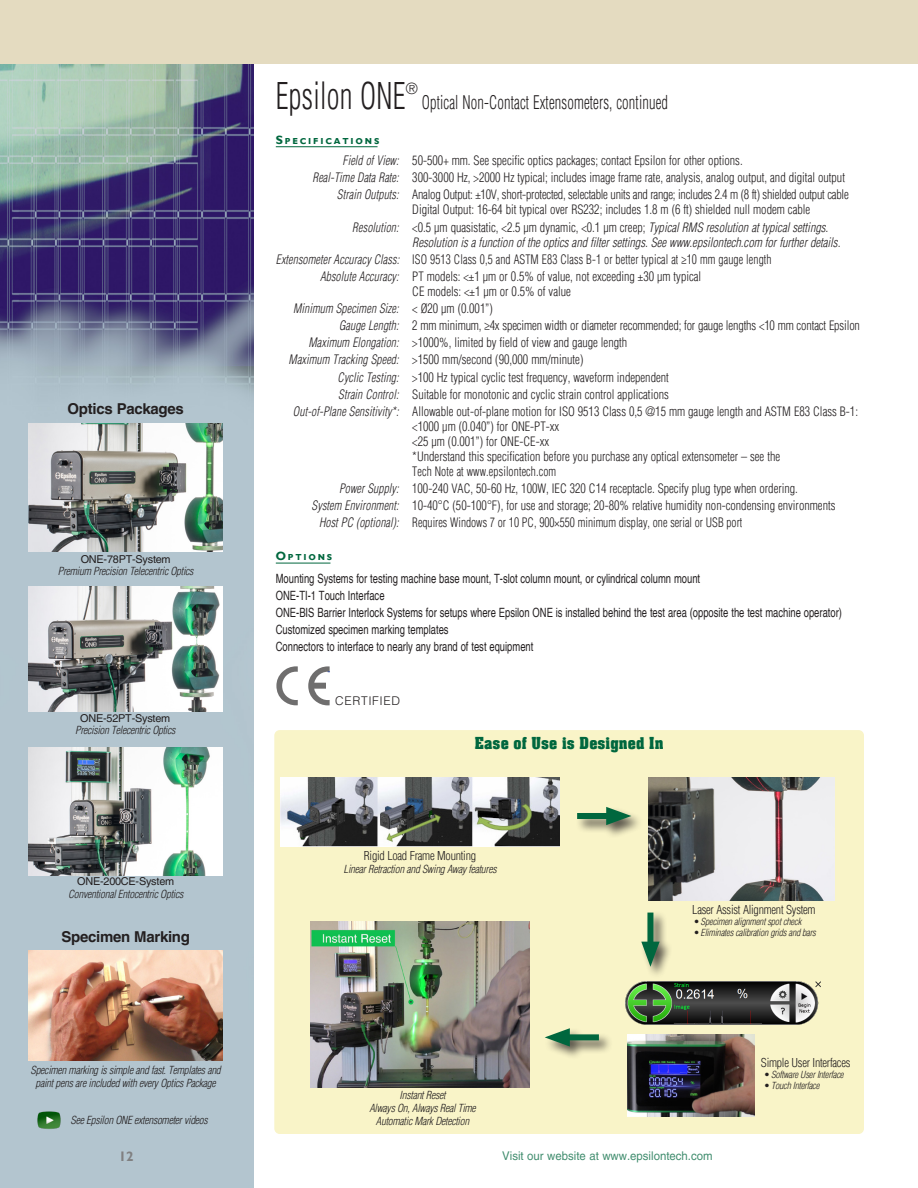
<style>
.page{position:relative;width:918px;height:1188px;background:#fff}
.page>*{position:absolute;margin:0;border:0;box-sizing:border-box;transform-origin:0 0}
.t1{font:300 condensed 36px "Helvetica LT Pro";letter-spacing:.01em;color:#231f20;scale:.8 1}
.t2{font:300 condensed 18.3px "Helvetica LT Pro";letter-spacing:.01em;color:#231f20;scale:.8 1}
.boxed_body_heads{font:700 18px "Aachen Pro";letter-spacing:.005em;color:#00673e;scale:.9 1}
.captions{font:700 15px "Helvetica LT Pro";letter-spacing:-.02em;color:#231f20}
.t3{font:300 condensed 15px "Helvetica LT Pro";color:#231f20}
.t4{font:700 13.5px "Gill Sans MT Pro";color:#808081}
.options_body{font:condensed 12.75px "Helvetica LT Pro";color:#231f20;scale:.9 1}
.spec_category_head{font:300 condensed 12.75px "Helvetica LT Pro";letter-spacing:.01em;color:#231f20;scale:.9 1}
.spec_category_head-2{font:italic 300 condensed 12.75px "Helvetica LT Pro";letter-spacing:.01em;color:#231f20;scale:.9 1}
.spec_category_head-3{font:300 condensed 12.6px/15px "Helvetica LT Pro";color:#231f20;scale:.96 1}
.spec_category_head-4{font:300 condensed 12.6px/15px "Helvetica LT Pro";letter-spacing:-.02em;color:#231f20;scale:.96 1}
.spec_category_head-5{font:italic 300 condensed 12.6px/15px "Helvetica LT Pro";color:#231f20;scale:.96 1}
.captions-2{font:300 condensed 12px "Helvetica LT Pro";letter-spacing:-.02em;color:#231f20}
.t5{font:12px "Helvetica LT Pro";color:#00673e;scale:.95 1}
.spec_heads{font:700 12px "Gill Sans MT Pro";letter-spacing:.15em;color:#00673e}
.t6{font:300 12px "Helvetica LT Pro";letter-spacing:.05em;color:#231f20}
.captions-3{font:italic 300 condensed 10.8px/12.3px "Helvetica LT Pro";letter-spacing:-.02em;color:#231f20;text-align:center}
.captions-4{font:10.8px "Helvetica LT Pro";letter-spacing:-.02em;color:#231f20}
.t7{font:italic 300 condensed 9.6px "Helvetica LT Pro";letter-spacing:-.02em;color:#231f20}
.s1{font-style:italic;font-size:12.75px}
.s2{font-size:12.75px}
.s3{font-style:normal}
.s4{font-style:italic}
.s5{font-style:normal;font-size:12.6px}
</style>
<div class="page">
<img style="left:0;top:64px;width:254px;height:1124px">
<img style="left:29px;top:951px;width:194px;height:109px">
<div style="left:0;top:0;width:918px;height:64px;background:#e4dbc0"></div>
<img style="left:38px;top:1111px;width:23px;height:18px">
<hr style="left:276px;top:146px;width:102px;height:1px;background:#00673e">
<hr style="left:276px;top:563px;width:54px;height:1px;background:#00673e">
<svg style="left:276px;top:666px;width:22px;height:39px"></svg>
<svg style="left:308px;top:666px;width:22px;height:39px"></svg>
<div style="left:274px;top:730px;width:590px;height:404px;background:#f9f4c8;border-radius:5px"></div>
<img style="left:311px;top:921px;width:218px;height:167px">
<img style="left:280px;top:778px;width:280px;height:68px">
<img style="left:649px;top:778px;width:185px;height:122px">
<img style="left:627px;top:1035px;width:128px;height:82px">
<img style="left:626px;top:981px;width:194px;height:44px">
<div style="left:576px;top:806px;width:68px;height:33px;background:#231f20;opacity:.75"></div>
<div style="left:577px;top:813px;width:40px;height:6px;background:#00673e"></div>
<svg style="left:606px;top:807px;width:25px;height:18px"></svg>
<div style="left:640px;top:911px;width:33px;height:69px;background:#231f20;opacity:.75"></div>
<div style="left:647px;top:913px;width:6px;height:39px;background:#00673e"></div>
<svg style="left:641px;top:942px;width:19px;height:25px"></svg>
<div style="left:544px;top:1027px;width:69px;height:33px;background:#231f20;opacity:.75"></div>
<div style="left:559px;top:1034px;width:40px;height:6px;background:#00673e"></div>
<svg style="left:545px;top:1028px;width:25px;height:19px"></svg>
<img style="left:29px;top:423px;width:194px;height:129px">
<img style="left:29px;top:747px;width:194px;height:128px">
<img style="left:29px;top:586px;width:194px;height:125px">
<p class="captions" style="left:68px;top:400px;width:118px">Optics Packages</p>
<p class="captions-4" style="left:81px;top:553px;width:92px">ONE-78PT-System</p>
<p class="captions-3" style="left:58px;top:565px;width:137px">Premium Precision Telecentric Optics</p>
<p class="captions-4" style="left:80px;top:712px;width:92px">ONE-52PT-System</p>
<p class="captions-3" style="left:75px;top:724px;width:102px">Precision Telecentric Optics</p>
<p class="captions-4" style="left:77px;top:875px;width:99px">ONE-200CE-System</p>
<p class="captions-3" style="left:68px;top:887px;width:117px">Conventional Entocentric Optics</p>
<p class="captions" style="left:61px;top:927px;width:130px">Specimen Marking</p>
<p class="captions-3" style="left:30px;top:1064px;width:192px">Specimen marking is simple and fast. Templates and paint pens are included with every Optics Package</p>
<p class="captions-3" style="left:70px;top:1113px;width:139px">See Epsilon ONE extensometer videos</p>
<p class="t4" style="left:119px;top:1148px;width:16px">12</p>
<p class="t1" style="left:276px;top:74px;width:164px">Epsilon ONE</p>
<p class="t3" style="left:406px;top:79px;width:13px">®</p>
<p class="t2" style="left:422px;top:91px;width:310px">Optical Non-Contact Extensometers, continued</p>
<p class="spec_heads" style="left:276px;top:132px;width:105px">Specifications</p>
<p class="spec_category_head-3" style="left:343px;top:153px;width:418px"><span class="s1">Field of View:</span> 50-500+ mm. See specific optics packages; contact Epsilon for other options.</p>
<p class="spec_category_head-3" style="left:313px;top:170px;width:556px"><span class="s1">Real-Time Data Rate:</span> 300-3000 Hz, &gt;2000 Hz typical; includes image frame rate, analysis, analog output, and digital output</p>
<p class="spec_category_head-4" style="left:412px;top:187px;width:456px;text-indent:-75px"><span class="s1">Strain Outputs:</span> Analog Output: ±10V, short-protected, selectable units and range; includes 2.4 m (8 ft) shielded output cable<br>Digital Output: 16-64 bit typical over RS232; includes 1.8 m (6 ft) shielded null modem cable</p>
<p class="spec_category_head-5" style="left:412px;top:219px;width:447px;text-indent:-60px"><span class="s2">Resolution:</span> <span class="s3">&lt;0.5 µm quasistatic, &lt;2.5 µm dynamic, &lt;0.1 µm creep;</span> Typical RMS resolution at typical settings.<br>Resolution is a function of the optics and filter settings. See www.epsilontech.com for further details.</p>
<p class="spec_category_head" style="left:276px;top:251px;width:552px"><span class="s4">Extensometer Accuracy Class:</span> ISO 9513 Class 0,5 and ASTM E83 Class B-1 or better typical at ≥10 mm gauge length</p>
<p class="spec_category_head-3" style="left:412px;top:269px;width:303px;text-indent:-92px"><span class="s1">Absolute Accuracy:</span> PT models: &lt;±1 µm or 0.5% of value, not exceeding ±30 µm typical<br>CE models: &lt;±1 µm or 0.5% of value</p>
<p class="spec_category_head-2" style="left:293px;top:300px;width:223px">Minimum Specimen Size: <span class="s5">&lt; Ø20 μm (0.001”)</span></p>
<p class="spec_category_head-3" style="left:339px;top:318px;width:544px"><span class="s1">Gauge Length:</span> 2 mm minimum, ≥4x specimen width or diameter recommended; for gauge lengths &lt;10 mm contact Epsilon</p>
<p class="spec_category_head-3" style="left:308px;top:335px;width:334px"><span class="s1">Maximum Elongation:</span> &gt;1000%, limited by field of view and gauge length</p>
<p class="spec_category_head-3" style="left:289px;top:352px;width:309px"><span class="s1">Maximum Tracking Speed:</span> &gt;1500 mm/second (90,000 mm/minute)</p>
<p class="spec_category_head-3" style="left:338px;top:369px;width:347px"><span class="s1">Cyclic Testing:</span> &gt;100 Hz typical cyclic test frequency, waveform independent</p>
<p class="spec_category_head-3" style="left:338px;top:387px;width:346px"><span class="s1">Strain Control:</span> Suitable for monotonic and cyclic strain control applications</p>
<p class="spec_category_head-3" style="left:412px;top:404px;width:466px;text-indent:-119px"><span class="s1">Out-of-Plane Sensitivity*:</span> Allowable out-of-plane motion for ISO 9513 Class 0,5 @15 mm gauge length and ASTM E83 Class B-1: &lt;1000 µm (0.040”) for ONE-PT-xx<br>&lt;25 µm (0.001”) for ONE-CE-xx<br>*Understand this specification before you purchase any optical extensometer – see the</p>
<p class="spec_category_head" style="left:412px;top:463px;width:161px">Tech Note at www.epsilontech.com</p>
<p class="spec_category_head-3" style="left:339px;top:481px;width:480px"><span class="s1">Power Supply:</span> <span class="s2">1</span>00-240 VAC, 50-60 Hz, 100W, IEC 320 C14 receptacle. Specify plug type when ordering.</p>
<p class="spec_category_head-3" style="left:312px;top:498px;width:547px"><span class="s1">System Environment:</span> 10-40°C (50-100°F), for use and storage; 20-80% relative humidity non-condensing environments</p>
<p class="spec_category_head" style="left:319px;top:515px;width:472px"><span class="s4">Host PC (optional):</span> Requires Windows 7 or 10 PC, 900×550 minimum display, one serial or USB port</p>
<p class="spec_heads" style="left:276px;top:548px;width:58px">Options</p>
<p class="options_body" style="left:276px;top:571px;width:473px">Mounting Systems for testing machine base mount, T-slot column mount, or cylindrical column mount</p>
<p class="options_body" style="left:276px;top:588px;width:122px">ONE-TI-1 Touch Interface</p>
<p class="options_body" style="left:276px;top:605px;width:631px">ONE-BIS Barrier Interlock Systems for setups where Epsilon ONE is installed behind the test area (opposite the test machine operator)</p>
<p class="options_body" style="left:276px;top:622px;width:194px">Customized specimen marking templates</p>
<p class="options_body" style="left:276px;top:639px;width:288px">Connectors to interface to nearly any brand of test equipment</p>
<p class="t6" style="left:335px;top:693px;width:66px">CERTIFIED</p>
<p class="boxed_body_heads" style="left:475px;top:734px;width:211px">Ease of Use is Designed In</p>
<p class="captions-2" style="left:364px;top:848px;width:114px">Rigid Load Frame Mounting</p>
<p class="captions-3" style="left:343px;top:863px;width:155px">Linear Retraction and Swing Away features</p>
<p class="captions-3" style="left:400px;top:1089px;width:47px">Instant Reset</p>
<p class="captions-3" style="left:369px;top:1102px;width:108px">Always On, Always Real Time</p>
<p class="captions-3" style="left:376px;top:1115px;width:95px">Automatic Mark Detection</p>
<p class="captions-2" style="left:692px;top:902px;width:125px">Laser Assist Alignment System</p>
<p class="t7" style="left:694px;top:915px;width:109px">•Specimen alignment spot check</p>
<p class="t7" style="left:694px;top:926px;width:124px">•Eliminates calibration grids and bars</p>
<p class="captions-2" style="left:761px;top:1055px;width:91px">Simple User Interfaces</p>
<p class="t7" style="left:764px;top:1068px;width:81px">•Software User Interface</p>
<p class="t7" style="left:764px;top:1080px;width:57px">•Touch Interface</p>
<p class="t5" style="left:502px;top:1149px;width:223px">Visit our website at www.epsilontech.com</p>
</div>
